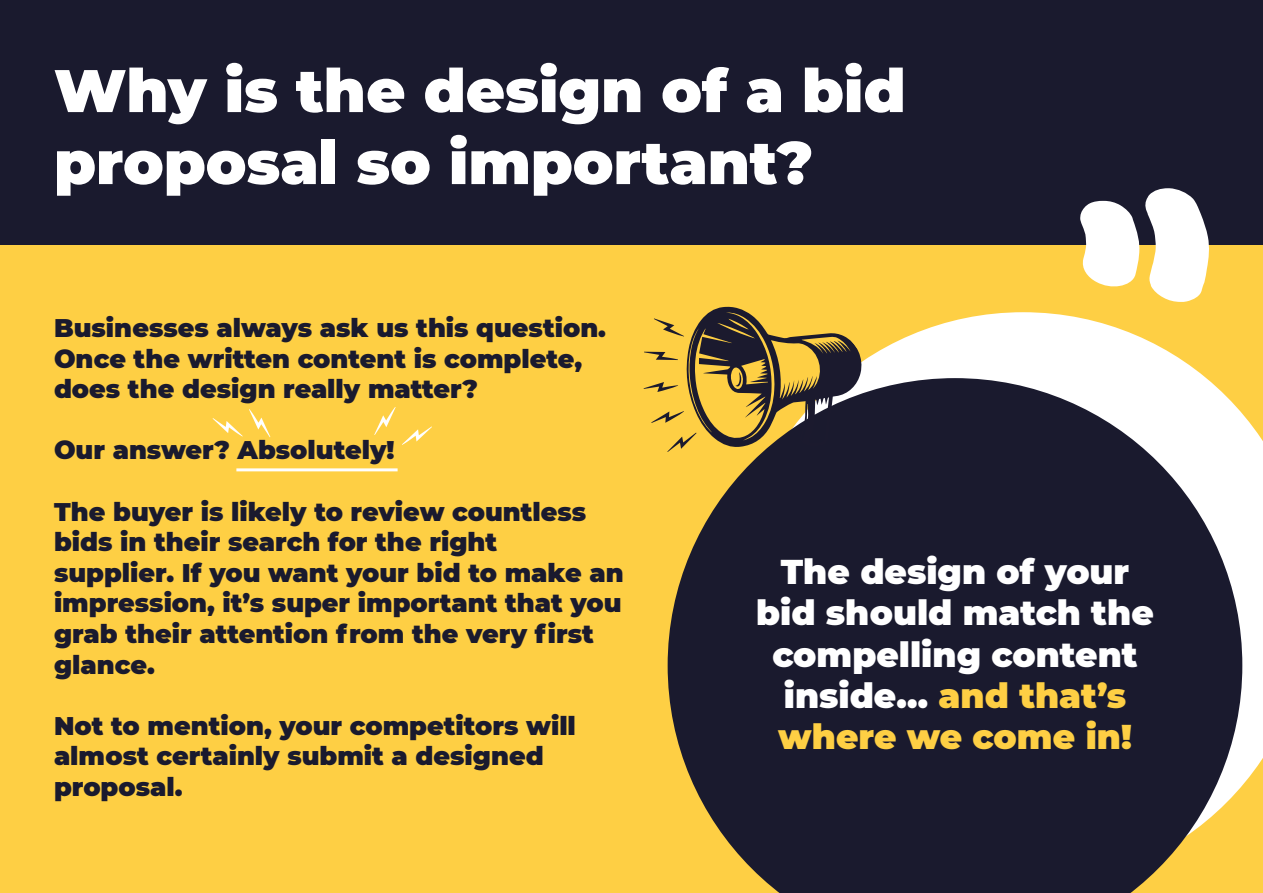
<style>
.page{position:relative;width:1263px;height:893px;background:#fecf44}
.page>*{position:absolute;margin:0;border:0;box-sizing:border-box;transform-origin:0 0}
.t1{font:900 60px/72px "Montserrat";color:#fff}
.t2{font:900 34.35px/41.2px "Montserrat";color:#fff;text-align:center}
.t3{font:900 25.5px/30.6px "Montserrat";color:#1a1a2e}
.s1{color:#fecf44}
</style>
<div class="page">
<div style="left:0;top:0;width:1263px;height:244px;background:#1a1a2e"></div>
<svg style="left:864px;top:312px;width:399px;height:474px;fill:#fff"></svg>
<svg style="left:1080px;top:188px;width:130px;height:114px"></svg>
<svg style="left:668px;top:378px;width:574px;height:515px;background:#3a363c"></svg>
<svg style="left:644px;top:306px;width:220px;height:146px"></svg>
<svg style="left:374px;top:407px;width:58px;height:38px"></svg>
<svg style="left:213px;top:409px;width:58px;height:29px"></svg>
<hr style="left:236px;top:468px;width:162px;height:3px;background:#fff">
<h1 class="t1" style="left:54px;top:51px;width:853px">Why is the design of a bid proposal so important?</h1>
<p class="t3" style="left:54px;top:311px;width:553px">Businesses always ask us this question.<br>Once the written content is complete, does the design really matter?</p>
<p class="t3" style="left:54px;top:433px;width:342px">Our answer? Absolutely!</p>
<p class="t3" style="left:54px;top:495px;width:571px">The buyer is likely to review countless bids in their search for the right supplier. If you want your bid to make an impression, it’s super important that you grab their attention from the very first glance.</p>
<p class="t3" style="left:54px;top:709px;width:523px">Not to mention, your competitors will almost certainly submit a designed proposal.</p>
<h2 class="t2" style="left:756px;top:549px;width:399px">The design of your bid should match the compelling content inside… <span class="s1">and that’s where we come in!</span></h2>
</div>
